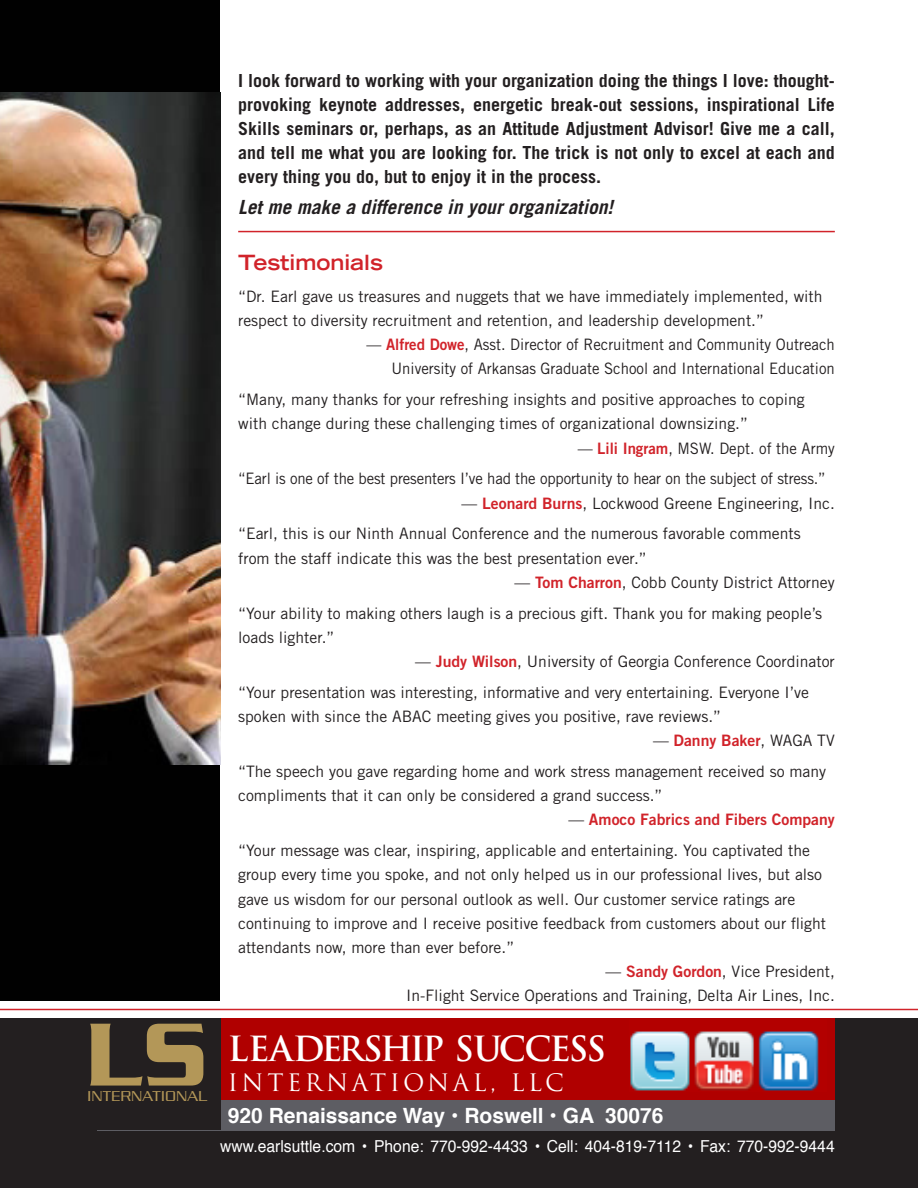
<style>
.page{position:relative;width:918px;height:1188px;background:#fff}
.page>*{position:absolute;margin:0;border:0;box-sizing:border-box;transform-origin:0 0}
.t1{font:500 96.75px "Serpentine Std";color:#b39758}
.t2{font:700 33.75px "Trajan Pro";letter-spacing:-.06em;color:#fff}
.t3{font:23.4px "Trajan Pro";letter-spacing:.15em;color:#fff}
.t4{font:700 21px "Helvetica";color:#fff}
.t5{font:700 expanded 21px "Trade Gothic LT Std";color:#d1232a}
.t6{font:italic 700 19.5px "Trade Gothic LT Std";color:#231f20}
.t7{font:700 18px/24px "Trade Gothic LT Std";color:#231f20;text-align:justify}
.t8{font:16.5px "Helvetica";color:#fff;scale:.95 1}
.t9{font:15.75px/24.2px "Trade Gothic LT Std";color:#231f20}
.t10{font:15.75px "Trade Gothic LT Std";color:#231f20;scale:.95 1}
.t11{font:15.75px "Trade Gothic LT Std Bd 2";color:#d1232a}
.t12{font:300 15.45px "Serpentine Std";letter-spacing:.03em;color:#b39758}
.s1{font-family:"Trade Gothic LT Std Bd 2";color:#d1232a}
.s2{font-family:"Trade Gothic LT Std";color:#231f20}
</style>
<div class="page">
<div style="left:0;top:1018px;width:918px;height:170px;background:#231f20"></div>
<div style="left:97px;top:1100px;width:738px;height:30px;background:#5d5d63"></div>
<div style="left:79px;top:1018px;width:756px;height:82px;background:#b00000"></div>
<div style="left:79px;top:1018px;width:141px;height:112px;background:#231f20"></div>
<img style="left:630px;top:1031px;width:189px;height:60px">
<div style="left:0;top:0;width:220px;height:1001px;background:#010101"></div>
<img style="left:0;top:92px;width:220px;height:673px">
<hr style="left:0;top:1009px;width:918px;height:1px;background:#d1232a">
<hr style="left:238px;top:231px;width:597px;height:1px;background:#d1232a">
<p class="t7" style="left:238px;top:68px;width:598px">I look forward to working with your organization doing the things I love: thought&shy;provoking keynote addresses, energetic break-out sessions, inspirational Life Skills seminars or, perhaps, as an Attitude Adjustment Advisor! Give me a call, and tell me what you are looking for. The trick is not only to excel at each and every thing you do, but to enjoy it in the process.</p>
<p class="t6" style="left:238px;top:195px;width:376px">Let me make a difference in your organization!</p>
<h1 class="t1" style="left:87px;top:1000px;width:121px">LS</h1>
<p class="t12" style="left:87px;top:1087px;width:121px">INTERNATIONAL</p>
<p class="t5" style="left:238px;top:248px;width:146px">Testimonials</p>
<p class="t9" style="left:238px;top:284px;width:586px">“Dr. Earl gave us treasures and nuggets that we have immediately implemented, with respect to diversity recruitment and retention, and leadership development.”</p>
<p class="t10" style="left:367px;top:335px;width:494px">— <span class="s1">Alfred Dowe</span>, Asst. Director of Recruitment and Community Outreach</p>
<p class="t10" style="left:391px;top:359px;width:468px">University of Arkansas Graduate School and International Education</p>
<p class="t9" style="left:238px;top:387px;width:568px">“Many, many thanks for your refreshing insights and positive approaches to coping with change during these challenging times of organizational downsizing.”</p>
<p class="t10" style="left:578px;top:438px;width:272px">— <span class="s1">Lili Ingram</span>, MSW. Dept. of the Army</p>
<p class="t10" style="left:238px;top:469px;width:620px">“Earl is one of the best presenters I’ve had the opportunity to hear on the subject of stress.”</p>
<p class="t9" style="left:462px;top:491px;width:375px">— <span class="s1">Leonard Burns</span>, Lockwood Greene Engineering, Inc.</p>
<p class="t9" style="left:238px;top:522px;width:564px">“Earl, this is our Ninth Annual Conference and the numerous favorable comments from the staff indicate this was the best presentation ever.”</p>
<p class="t9" style="left:515px;top:570px;width:322px">— <span class="s1">Tom Charron</span>, Cobb County District Attorney</p>
<p class="t9" style="left:238px;top:601px;width:585px">“Your ability to making others laugh is a precious gift. Thank you for making people’s loads lighter.”</p>
<p class="t9" style="left:415px;top:649px;width:421px">— <span class="s1">Judy Wilson</span>, University of Georgia Conference Coordinator</p>
<p class="t9" style="left:238px;top:680px;width:572px">“Your presentation was interesting, informative and very entertaining. Everyone I’ve spoken with since the ABAC meeting gives you positive, rave reviews.”</p>
<p class="t11" style="left:653px;top:731px;width:183px"><span class="s2">—</span> Danny Baker<span class="s2">, WAGA TV</span></p>
<p class="t9" style="left:238px;top:759px;width:589px">“The speech you gave regarding home and work stress management received so many compliments that it can only be considered a grand success.”</p>
<p class="t11" style="left:568px;top:810px;width:268px"><span class="s2">—</span> Amoco Fabrics and Fibers Company</p>
<p class="t9" style="left:238px;top:838px;width:589px">“Your message was clear, inspiring, applicable and entertaining. You captivated the group every time you spoke, and not only helped us in our professional lives, but also gave us wisdom for our personal outlook as well. Our customer service ratings are continuing to improve and I receive positive feedback from customers about our flight attendants now, more than ever before.”</p>
<p class="t9" style="left:406px;top:959px;width:430px;text-align:right">— <span class="s1">Sandy Gordon</span>, Vice President,<br>In-Flight Service Operations and Training, Delta Air Lines, Inc.</p>
<h2 class="t2" style="left:228px;top:1028px;width:380px">LEADERSHIP SUCCESS</h2>
<h3 class="t3" style="left:228px;top:1067px;width:338px">INTERNATIONAL, LLC</h3>
<h3 class="t4" style="left:228px;top:1098px;width:437px">920 Renaissance Way • Roswell • GA 30076</h3>
<p class="t8" style="left:220px;top:1134px;width:648px">www.earlsuttle.com • Phone: 770-992-4433 • Cell: 404-819-7112 • Fax: 770-992-9444</p>
</div>
